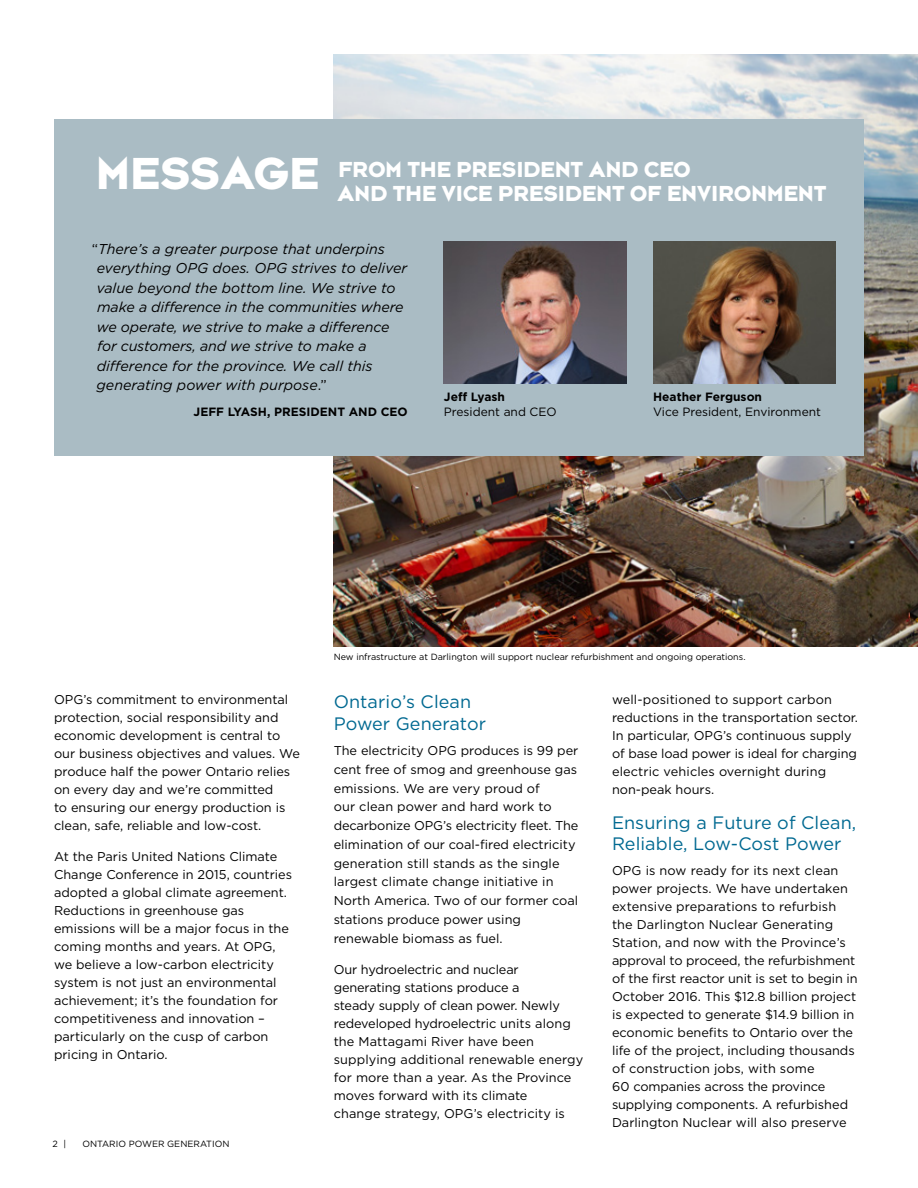
<style>
.page{position:relative;width:918px;height:1188px;background:#fff}
.page>*{position:absolute;margin:0;border:0;box-sizing:border-box;transform-origin:0 0}
.t1{font:24px/24px "Bonn Bold Caps";letter-spacing:.01em;color:#fff}
.t2{font:18px/21.6px "Gotham";letter-spacing:.005em;color:#006991}
.t3{font:italic 14.25px/19.5px "Gotham";color:#000}
.t4{font:12.75px/18px "Gotham";color:#000}
.t5{font:700 12px "Gotham";color:#000}
.t6{font:12px "Gotham";color:#000}
.t7{font:9px "Gotham";color:#000}
.s1{font-size:49.5px}
.s2{font-style:normal}
</style>
<div class="page">
<img style="left:334px;top:54px;width:584px;height:592px">
<div style="left:54px;top:119px;width:810px;height:337px;background:#aabcc4"></div>
<img style="left:444px;top:241px;width:182px;height:143px">
<img style="left:653px;top:241px;width:182px;height:143px">
<h1 class="t1" style="left:338px;top:157px;width:490px;text-indent:-241px"><span class="s1">MESSAGE</span> FROM THE PRESIDENT AND CEO<br>AND THE VICE PRESIDENT OF ENVIRONMENT</h1>
<p class="t3" style="left:97px;top:239px;width:312px;text-indent:-5px"><span class="s2">“</span>There’s a greater purpose that underpins everything OPG does. OPG strives to deliver value beyond the bottom line. We strive to make a difference in the communities where we operate, we strive to make a difference for customers, and we strive to make a difference for the province. We call this generating power with purpose<span class="s2">.”</span></p>
<p class="t5" style="left:194px;top:404px;width:216px">JEFF LYASH, PRESIDENT AND CEO</p>
<p class="t5" style="left:444px;top:389px;width:63px">Jeff Lyash</p>
<p class="t6" style="left:444px;top:404px;width:114px">President and CEO</p>
<p class="t5" style="left:653px;top:389px;width:110px">Heather Ferguson</p>
<p class="t6" style="left:653px;top:404px;width:169px">Vice President, Environment</p>
<p class="t4" style="left:54px;top:690px;width:248px">OPG’s commitment to environmental protection, social responsibility and economic development is central to our business objectives and values. We produce half the power Ontario relies on every day and we’re committed<br>to ensuring our energy production is clean, safe, reliable and low-cost.</p>
<p class="t4" style="left:54px;top:847px;width:240px">At the Paris United Nations Climate Change Conference in 2015, countries adopted a global climate agreement.<br>Reductions in greenhouse gas emissions will be a major focus in the coming months and years. At OPG, we believe a low-carbon electricity system is not just an environmental achievement; it’s the foundation for competitiveness and innovation – particularly on the cusp of carbon pricing in Ontario.</p>
<p class="t7" style="left:53px;top:1139px;width:15px">2 |</p>
<p class="t7" style="left:82px;top:1139px;width:149px">ONTARIO POWER GENERATION</p>
<p class="t7" style="left:334px;top:651px;width:413px">New infrastructure at Darlington will support nuclear refurbishment and ongoing operations.</p>
<p class="t4" style="left:612px;top:690px;width:248px">well-positioned to support carbon reductions in the transportation sector.<br>In particular, OPG’s continuous supply of base load power is ideal for charging electric vehicles overnight during non-peak hours.</p>
<h2 class="t2" style="left:612px;top:811px;width:246px">Ensuring a Future of Clean,<br>Reliable, Low-Cost Power</h2>
<p class="t4" style="left:612px;top:861px;width:247px">OPG is now ready for its next clean power projects. We have undertaken extensive preparations to refurbish the Darlington Nuclear Generating Station, and now with the Province’s approval to proceed, the refurbishment of the first reactor unit is set to begin in October 2016. This $12.8 billion project is expected to generate $14.9 billion in economic benefits to Ontario over the life of the project, including thousands of construction jobs, with some<br>60 companies across the province supplying components. A refurbished Darlington Nuclear will also preserve</p>
<h2 class="t2" style="left:334px;top:690px;width:154px">Ontario’s Clean<br>Power Generator</h2>
<p class="t4" style="left:334px;top:741px;width:246px;line-height:18.8px">The electricity OPG produces is 99 per cent free of smog and greenhouse gas emissions. We are very proud of<br>our clean power and hard work to decarbonize OPG’s electricity fleet. The elimination of our coal-fired electricity generation still stands as the single largest climate change initiative in North America. Two of our former coal stations produce power using renewable biomass as fuel.</p>
<p class="t4" style="left:334px;top:960px;width:251px">Our hydroelectric and nuclear generating stations produce a<br>steady supply of clean power. Newly redeveloped hydroelectric units along the Mattagami River have been supplying additional renewable energy for more than a year. As the Province moves forward with its climate<br>change strategy, OPG’s electricity is</p>
</div>
